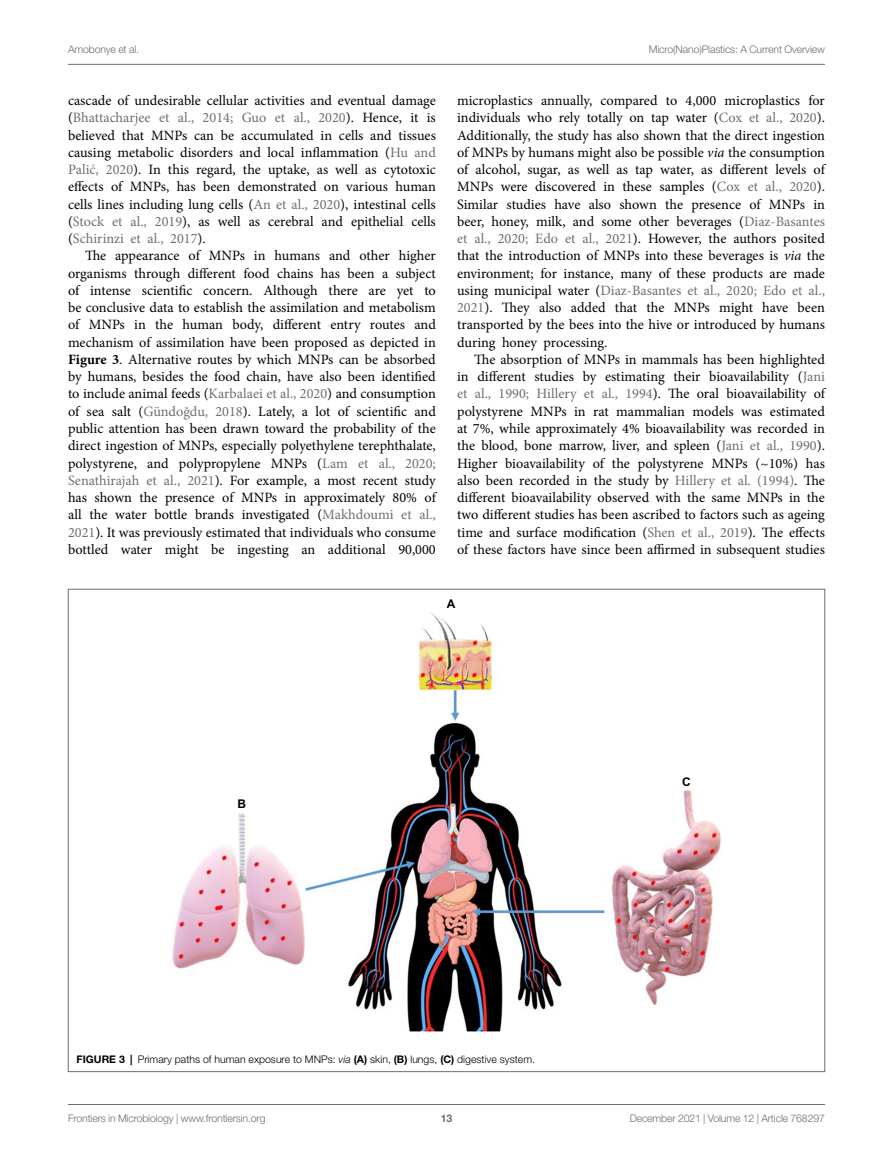
<style>
.page{position:relative;width:893px;height:1170px;background:#fff}
.page>*{position:absolute;margin:0;border:0;box-sizing:border-box;transform-origin:0 0}
.TEXT{font:14.25px/17.2px "Minion Pro";color:#000;text-align:justify}
.t1{font:700 12px "Arial";color:#000}
.t2{font:300 10.5px "Helvetica Neue LT Std";letter-spacing:-.015em;color:#6d6e71}
.FIG_LEG{font:300 10.5px "Helvetica Neue LT Std";color:#000}
.t3{font:700 10.5px "Helvetica Neue LT Std";color:#6d6e71}
.s1{color:#6d6e71}
.s2{font-weight:700}
.s3{font-style:italic}
</style>
<div class="page">
<hr style="left:68px;top:64px;width:757px;height:1px;background:#6d6e71">
<hr style="left:68px;top:1104px;width:757px;height:1px;background:#6d6e71">
<img style="left:172px;top:612px;width:549px;height:420px">
<p class="t2" style="left:68px;top:42px;width:73px">Amobonye et al.</p>
<p class="t2" style="left:649px;top:42px;width:177px">Micro(Nano)Plastics: A Current Overview</p>
<p class="TEXT" style="left:68px;top:92px;width:369px">cascade of undesirable cellular activities and eventual damage (<span class="s1">Bhattacharjee et al., 2014; Guo et al., 2020</span>). Hence, it is believed that MNPs can be accumulated in cells and tissues causing metabolic disorders and local inflammation (<span class="s1">Hu and Palić, 2020</span>). In this regard, the uptake, as well as cytotoxic effects of MNPs, has been demonstrated on various human cells lines including lung cells (<span class="s1">An et al., 2020</span>), intestinal cells (<span class="s1">Stock et al., 2019</span>), as well as cerebral and epithelial cells (<span class="s1">Schirinzi et al., 2017</span>).</p>
<p class="TEXT" style="left:68px;top:247px;width:369px;text-indent:17px">The appearance of MNPs in humans and other higher organisms through different food chains has been a subject of intense scientific concern. Although there are yet to be conclusive data to establish the assimilation and metabolism of MNPs in the human body, different entry routes and mechanism of assimilation have been proposed as depicted in <span class="s2">Figure 3</span>. Alternative routes by which MNPs can be absorbed by humans, besides the food chain, have also been identified to include animal feeds (<span class="s1">Karbalaei et al., 2020</span>) and consumption of sea salt (<span class="s1">Gündoğdu, 2018</span>). Lately, a lot of scientific and public attention has been drawn toward the probability of the direct ingestion of MNPs, especially polyethylene terephthalate, polystyrene, and polypropylene MNPs (<span class="s1">Lam et al., 2020; Senathirajah et al., 2021</span>). For example, a most recent study has shown the presence of MNPs in approximately 80% of all the water bottle brands investigated (<span class="s1">Makhdoumi et al., 2021</span>). It was previously estimated that individuals who consume bottled water might be ingesting an additional 90,000</p>
<p class="TEXT" style="left:457px;top:92px;width:369px">microplastics annually, compared to 4,000 microplastics for individuals who rely totally on tap water (<span class="s1">Cox et al., 2020</span>).<br>Additionally, the study has also shown that the direct ingestion of MNPs by humans might also be possible <span class="s3">via</span> the consumption of alcohol, sugar, as well as tap water, as different levels of MNPs were discovered in these samples (<span class="s1">Cox et al., 2020</span>).<br>Similar studies have also shown the presence of MNPs in beer, honey, milk, and some other beverages (<span class="s1">Diaz-Basantes et al., 2020; Edo et al., 2021</span>). However, the authors posited that the introduction of MNPs into these beverages is <span class="s3">via</span> the environment; for instance, many of these products are made using municipal water (<span class="s1">Diaz-Basantes et al., 2020; Edo et al., 2021</span>). They also added that the MNPs might have been transported by the bees into the hive or introduced by humans during honey processing.</p>
<p class="TEXT" style="left:457px;top:351px;width:369px;text-indent:17px">The absorption of MNPs in mammals has been highlighted in different studies by estimating their bioavailability (<span class="s1">Jani et al., 1990; Hillery et al., 1994</span>). The oral bioavailability of polystyrene MNPs in rat mammalian models was estimated at 7%, while approximately 4% bioavailability was recorded in the blood, bone marrow, liver, and spleen (<span class="s1">Jani et al., 1990</span>).<br>Higher bioavailability of the polystyrene MNPs (~10%) has also been recorded in the study by <span class="s1">Hillery et al. (1994)</span>. The different bioavailability observed with the same MNPs in the two different studies has been ascribed to factors such as ageing time and surface modification (<span class="s1">Shen et al., 2019</span>). The effects of these factors have since been affirmed in subsequent studies</p>
<p class="t1" style="left:447px;top:595px;width:10px">A</p>
<p class="t1" style="left:237px;top:795px;width:10px">B</p>
<p class="t1" style="left:682px;top:772px;width:10px">C</p>
<p class="FIG_LEG" style="left:77px;top:1052px;width:460px"><span class="s2">FIGURE 3 |</span> Primary paths of human exposure to MNPs: <span class="s3">via</span> <span class="s2">(A)</span> skin, <span class="s2">(B)</span> lungs, <span class="s2">(C)</span> digestive system.</p>
<p class="t2" style="left:68px;top:1111px;width:199px">Frontiers in Microbiology | www.frontiersin.org</p>
<p class="t3" style="left:441px;top:1111px;width:13px">13</p>
<p class="t2" style="left:630px;top:1111px;width:197px">December 2021 | Volume 12 | Article 768297</p>
</div>
